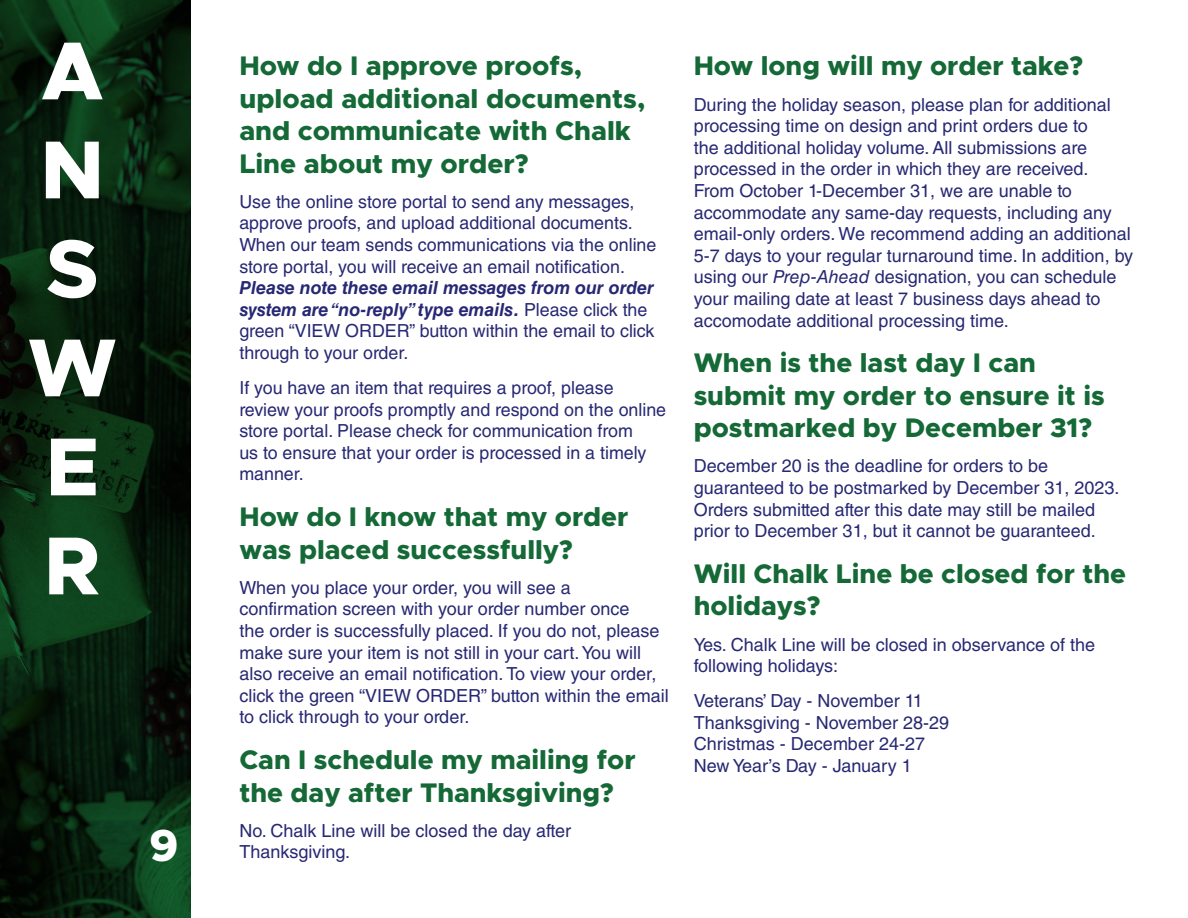
<style>
.page{position:relative;width:1188px;height:918px;background:#fff}
.page>*{position:absolute;margin:0;border:0;box-sizing:border-box;transform-origin:0 0}
.t1{font:800 82.5px/99px "Metropolis";color:#fff}
.t2{font:800 45px "Metropolis";color:#fff}
.t3{font:800 27px/32.4px "Metropolis";color:#146936}
.t4{font:18px/21.6px "Helvetica LT Std";color:#272873}
.s1{font-weight:700;font-style:italic}
.s2{font-style:italic}
</style>
<div class="page">
<img style="left:0;top:0;width:191px;height:918px">
<h1 class="t1" style="left:28px;top:21px;width:90px">A<br>N<br>S<br>W<br>E<br>R</h1>
<h2 class="t2" style="left:149px;top:817px;width:31px">9</h2>
<h3 class="t3" style="left:239px;top:50px;width:407px">How do I approve proofs, upload additional documents, and communicate with Chalk<br>Line about my order?</h3>
<p class="t4" style="left:239px;top:191px;width:419px">Use the online store portal to send any messages, approve proofs, and upload additional documents.<br>When our team sends communications via the online store portal, you will receive an email notification.</p>
<p class="t4" style="left:239px;top:277px;width:416px"><span class="s1">Please note these email messages from our order system are “no-reply” type emails.</span> Please click the green “VIEW ORDER” button within the email to click through to your order.</p>
<p class="t4" style="left:239px;top:377px;width:428px">If you have an item that requires a proof, please review your proofs promptly and respond on the online store portal. Please check for communication from<br>us to ensure that your order is processed in a timely manner.</p>
<h3 class="t3" style="left:239px;top:501px;width:390px">How do I know that my order was placed successfully?</h3>
<p class="t4" style="left:239px;top:577px;width:431px">When you place your order, you will see a confirmation screen with your order number once<br>the order is successfully placed. If you do not, please make sure your item is not still in your cart. You will also receive an email notification. To view your order, click the green “VIEW ORDER” button within the email to click through to your order.</p>
<h3 class="t3" style="left:239px;top:744px;width:398px">Can I schedule my mailing for the day after Thanksgiving?</h3>
<p class="t4" style="left:239px;top:820px;width:333px">No. Chalk Line will be closed the day after<br>Thanksgiving.</p>
<h3 class="t3" style="left:694px;top:50px;width:391px">How long will my order take?</h3>
<p class="t4" style="left:694px;top:93px;width:441px">During the holiday season, please plan for additional processing time on design and print orders due to<br>the additional holiday volume. All submissions are processed in the order in which they are received.<br>From October 1-December 31, we are unable to accommodate any same-day requests, including any email-only orders. We recommend adding an additional 5-7 days to your regular turnaround time. In addition, by using our <span class="s2">Prep-Ahead</span> designation, you can schedule your mailing date at least 7 business days ahead to accomodate additional processing time.</p>
<h3 class="t3" style="left:694px;top:347px;width:413px">When is the last day I can submit my order to ensure it is postmarked by December 31?</h3>
<p class="t4" style="left:694px;top:455px;width:427px">December 20 is the deadline for orders to be guaranteed to be postmarked by December 31, 2023.<br>Orders submitted after this date may still be mailed prior to December 31, but it cannot be guaranteed.</p>
<h3 class="t3" style="left:694px;top:558px;width:434px">Will Chalk Line be closed for the holidays?</h3>
<p class="t4" style="left:694px;top:633px;width:403px">Yes. Chalk Line will be closed in observance of the following holidays:</p>
<p class="t4" style="left:694px;top:690px;width:257px">Veterans’ Day - November 11<br>Thanksgiving - November 28-29<br>Christmas - December 24-27<br>New Year’s Day - January 1</p>
</div>
